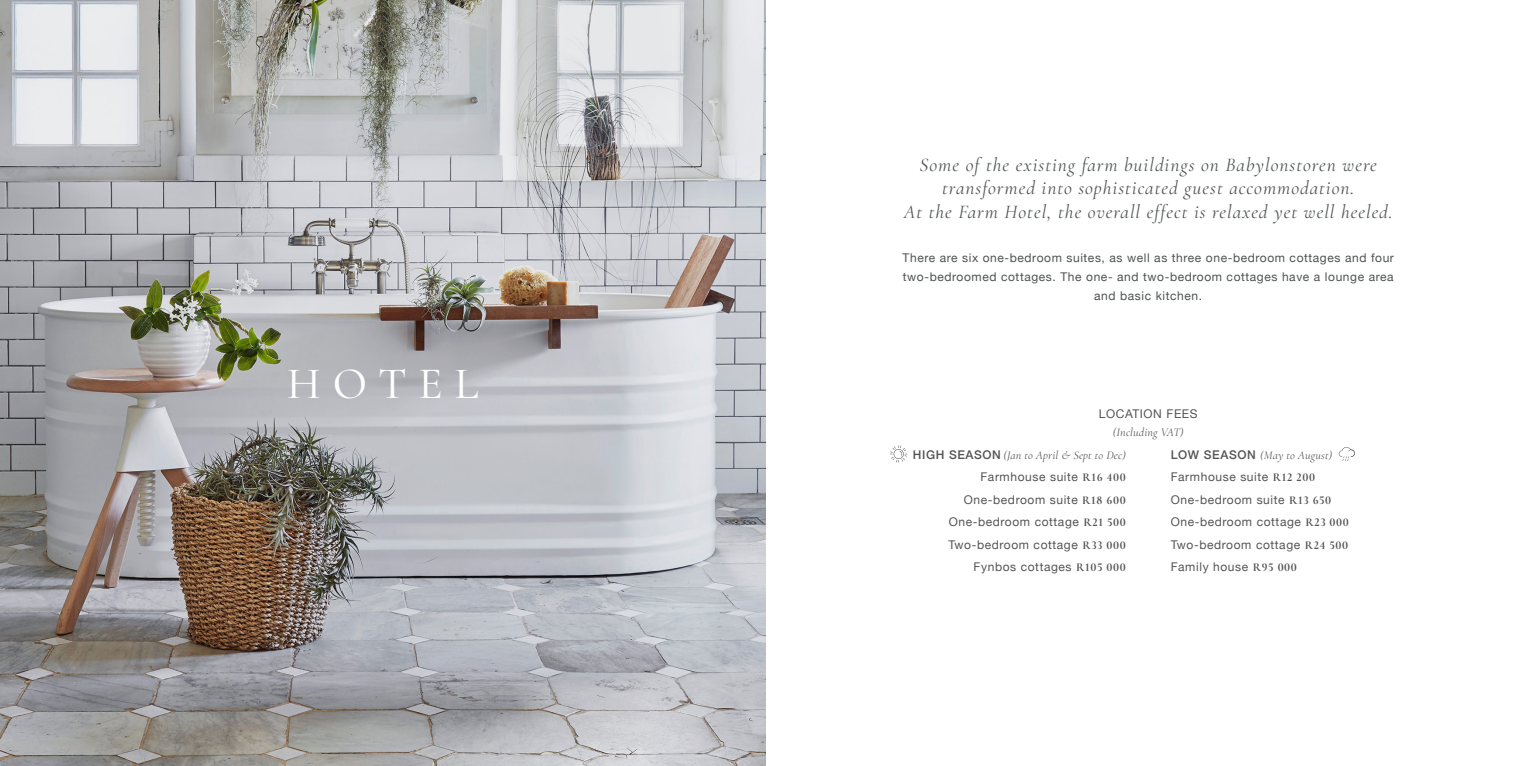
<style>
.page{position:relative;width:1531px;height:766px;background:#fff}
.page>*{position:absolute;margin:0;border:0;box-sizing:border-box;transform-origin:0 0}
.t1{font:500 45px "Cormorant Garamond";letter-spacing:.26em;color:#fff}
.t2{font:italic 19.5px/23.2px "Cormorant Garamond";letter-spacing:.05em;color:#4e5252;text-align:center}
.t3{font:12px/22.5px "Helvetica Neue";letter-spacing:.05em;color:#545553;text-align:right}
.t4{font:12px/18.8px "Helvetica Neue";letter-spacing:.05em;color:#4e5252;text-align:center}
.t5{font:italic 12px "Cormorant Garamond";letter-spacing:.01em;color:#545553}
.s1{font-family:"Helvetica Neue";font-weight:500;font-style:normal}
.s2{font-family:"Cormorant Garamond";font-weight:700}
</style>
<div class="page">
<svg style="left:0;top:0;width:765px;height:765px;background:#b0afb1"></svg>
<svg style="left:1339px;top:447px;width:16px;height:14px"></svg>
<svg style="left:890px;top:445px;width:17px;height:17px"></svg>
<h1 class="t1" style="left:287px;top:356px;width:193px">HOTEL</h1>
<h2 class="t2" style="left:904px;top:153px;width:490px">Some of the existing farm buildings on Babylonstoren were transformed into sophisticated guest accommodation.<br>At the Farm Hotel, the overall effect is relaxed yet well heeled.</h2>
<p class="t4" style="left:902px;top:249px;width:493px">There are six one-bedroom suites, as well as three one-bedroom cottages and four two-bedroomed cottages. The one- and two-bedroom cottages have a lounge area and basic kitchen.</p>
<p class="t3" style="left:1099px;top:403px;width:100px">LOCATION FEES</p>
<p class="t5" style="left:1113px;top:425px;width:72px">(Including VAT)</p>
<p class="t5" style="left:913px;top:447px;width:214px"><span class="s1">HIGH SEASON</span> (Jan to April &amp; Sept to Dec)</p>
<p class="t3" style="left:948px;top:466px;width:179px">Farmhouse suite <span class="s2">R16 400<br></span>One-bedroom suite <span class="s2">R18 600<br></span>One-bedroom cottage <span class="s2">R21 500<br></span>Two-bedroom cottage <span class="s2">R33 000<br></span>Fynbos cottages <span class="s2">R105 000</span></p>
<p class="t5" style="left:1171px;top:447px;width:163px"><span class="s1">LOW SEASON</span> (May to August)</p>
<p class="t3" style="left:1171px;top:466px;width:180px;text-align:left">Farmhouse suite <span class="s2">R12 200<br></span>One-bedroom suite <span class="s2">R13 650<br></span>One-bedroom cottage <span class="s2">R23 000<br></span>Two-bedroom cottage <span class="s2">R24 500<br></span>Family house <span class="s2">R95 000</span></p>
</div>
